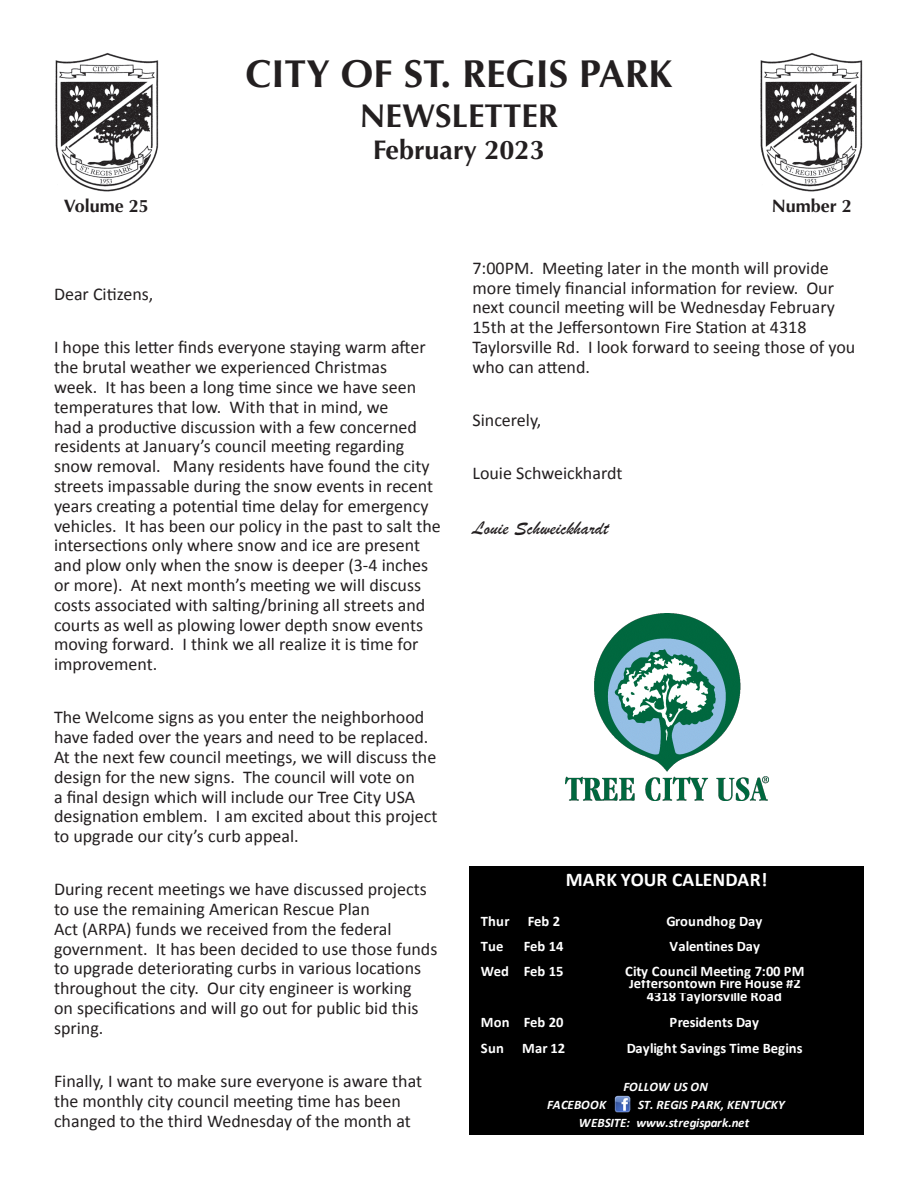
<style>
.page{position:relative;width:918px;height:1188px;background:#fff}
.page>*{position:absolute;margin:0;border:0;box-sizing:border-box;transform-origin:0 0}
.t1{font:700 39px "Optima";color:#231f20}
.t2{font:700 33px "Optima";color:#231f20}
.t3{font:700 27px "Optima";color:#231f20}
.t4{font:19.5px "Brush Script";letter-spacing:.01em;color:#231f20}
.t5{font:700 19.5px "Calibri";letter-spacing:.01em;color:#fff}
.t6{font:18px/19.8px "Calibri";color:#231f20}
.t7{font:700 18px "Optima";color:#231f20}
.t8{font:700 14.55px/12.9px "Calibri";letter-spacing:-.005em;color:#fff;text-align:right}
.t9{font:700 14.55px "Calibri";letter-spacing:.02em;color:#fff}
.t10{font:italic 700 12.9px/17.9px "Calibri";letter-spacing:.005em;color:#fff;text-align:center}
</style>
<div class="page">
<div style="left:470px;top:866px;width:394px;height:269px;background:#000"></div>
<img style="left:55px;top:53px;width:104px;height:139px">
<img style="left:760px;top:53px;width:103px;height:139px">
<img style="left:614px;top:1096px;width:17px;height:16px">
<img style="left:565px;top:613px;width:203px;height:187px">
<h1 class="t1" style="left:246px;top:51px;width:428px">CITY OF ST. REGIS PARK</h1>
<h2 class="t2" style="left:360px;top:96px;width:200px">NEWSLETTER</h2>
<h3 class="t3" style="left:373px;top:134px;width:173px">February 2023</h3>
<p class="t7" style="left:64px;top:195px;width:87px">Volume 25</p>
<p class="t7" style="left:772px;top:195px;width:82px">Number 2</p>
<p class="t6" style="left:54px;top:285px;width:101px">Dear Citizens,</p>
<p class="t6" style="left:54px;top:338px;width:388px">I hope this letter finds everyone staying warm after the brutal weather we experienced Christmas<br>week. It has been a long time since we have seen temperatures that low. With that in mind, we<br>had a productive discussion with a few concerned residents at January’s council meeting regarding snow removal. Many residents have found the city streets impassable during the snow events in recent years creating a potential time delay for emergency vehicles. It has been our policy in the past to salt the intersections only where snow and ice are present and plow only when the snow is deeper (3-4 inches or more). At next month’s meeting we will discuss costs associated with salting/brining all streets and courts as well as plowing lower depth snow events moving forward. I think we all realize it is time for improvement.</p>
<p class="t6" style="left:54px;top:708px;width:385px">The Welcome signs as you enter the neighborhood have faded over the years and need to be replaced.<br>At the next few council meetings, we will discuss the design for the new signs. The council will vote on<br>a final design which will include our Tree City USA designation emblem. I am excited about this project to upgrade our city’s curb appeal.</p>
<p class="t6" style="left:54px;top:879px;width:385px">During recent meetings we have discussed projects to use the remaining American Rescue Plan<br>Act (ARPA) funds we received from the federal government. It has been decided to use those funds to upgrade deteriorating curbs in various locations throughout the city. Our city engineer is working<br>on specifications and will go out for public bid this spring.</p>
<p class="t6" style="left:54px;top:1071px;width:370px">Finally, I want to make sure everyone is aware that the monthly city council meeting time has been changed to the third Wednesday of the month at</p>
<p class="t6" style="left:472px;top:258px;width:384px">7:00PM. Meeting later in the month will provide more timely financial information for review. Our next council meeting will be Wednesday February 15th at the Jeffersontown Fire Station at 4318<br>Taylorsville Rd. I look forward to seeing those of you who can attend.</p>
<p class="t6" style="left:472px;top:410px;width:70px">Sincerely,</p>
<p class="t6" style="left:472px;top:463px;width:152px">Louie Schweickhardt</p>
<p class="t4" style="left:472px;top:515px;width:138px">Louie Schweickhardt</p>
<p class="t5" style="left:566px;top:866px;width:203px">MARK YOUR CALENDAR!</p>
<p class="t9" style="left:666px;top:911px;width:98px">Groundhog Day</p>
<p class="t8" style="left:481px;top:915px;width:30px">Thur</p>
<p class="t8" style="left:528px;top:915px;width:34px">Feb 2</p>
<p class="t8" style="left:481px;top:940px;width:24px">Tue</p>
<p class="t8" style="left:481px;top:934px;width:84px;line-height:24.3px">Feb 14<br>Wed Feb 15</p>
<p class="t8" style="left:670px;top:940px;width:92px">Valentines Day</p>
<p class="t8" style="left:625px;top:964px;width:181px;text-align:center">City Council Meeting 7:00 PM<br>Jeffersontown Fire House #2<br>4318 Taylorsville Road</p>
<p class="t8" style="left:481px;top:1009px;width:86px;line-height:26px;text-align:left">Mon Feb 20<br>Sun Mar 12</p>
<p class="t8" style="left:670px;top:1016px;width:91px">Presidents Day</p>
<p class="t10" style="left:547px;top:1078px;width:239px">FOLLOW US ON<br>FACEBOOK (f): ST. REGIS PARK, KENTUCKY<br>WEBSITE: www.stregispark.net</p>
<p class="t8" style="left:627px;top:1042px;width:177px">Daylight Savings Time Begins</p>
</div>
